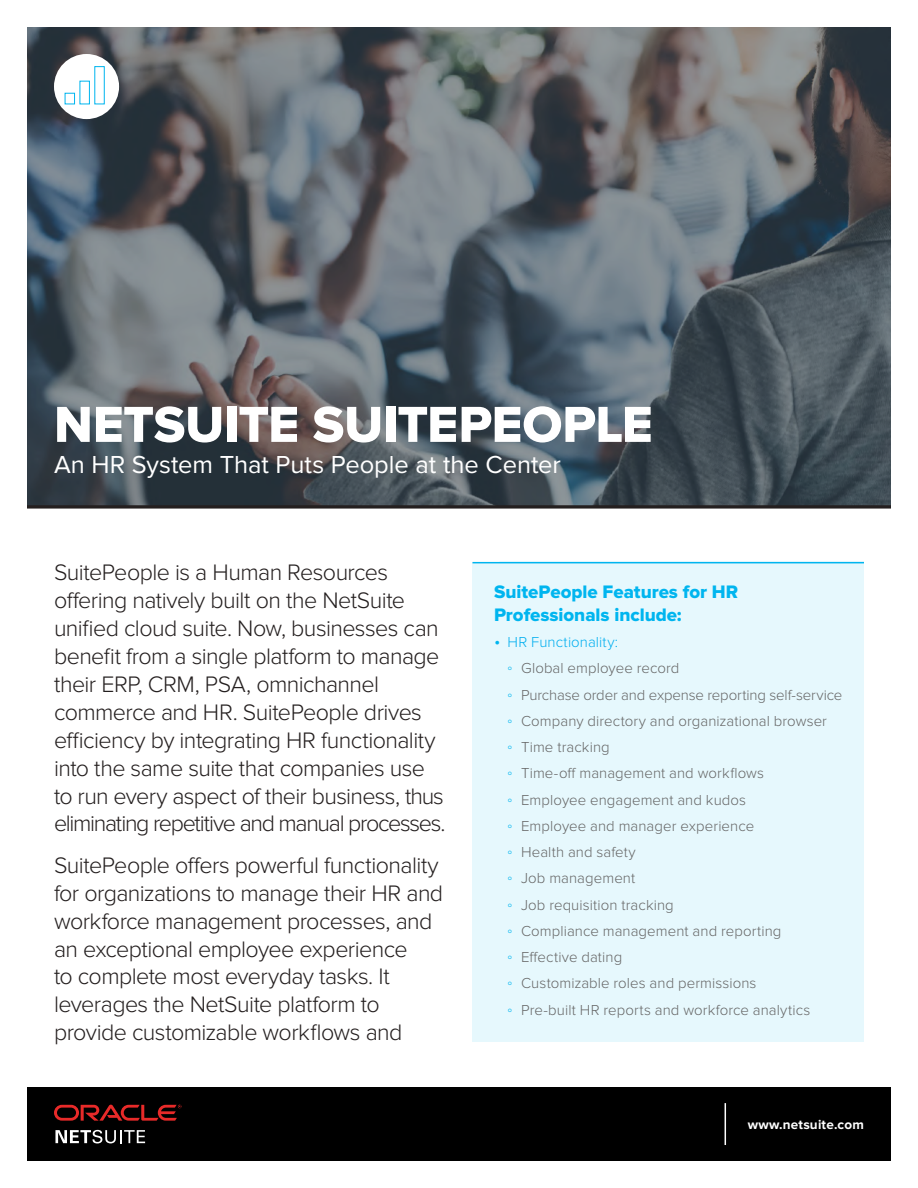
<style>
.page{position:relative;width:918px;height:1188px;background:#fff}
.page>*{position:absolute;margin:0;border:0;box-sizing:border-box;transform-origin:0 0}
.t1{font:52.5px "Proxima Nova Extrabld";letter-spacing:-.01em;color:#fff}
.t2{font:25.5px "Proxima Nova";color:#fff}
.t3{font:300 23.25px/27.9px "Proxima Nova";letter-spacing:-.025em;color:#241f1f}
.t4{font:18.75px/22.5px "Proxima Nova Extrabld";color:#00b5ef}
.t5{font:300 15px/26.2px "Proxima Nova";letter-spacing:.005em;color:#666}
.t6{font:700 13.5px "Proxima Nova";letter-spacing:.015em;color:#fff}
.s1{font-size:18px;color:#00b5ef}
.s2{color:#00aeef}
.s3{font-family:"Arial";font-weight:400;font-size:13.95px;color:#00b5ef}
</style>
<div class="page">
<div style="left:27px;top:1087px;width:864px;height:74px;background:#000"></div>
<hr style="left:725px;top:1103px;width:1px;height:42px;background:#fff">
<svg style="left:54px;top:1105px;width:127px;height:16px"></svg>
<svg style="left:55px;top:1130px;width:90px;height:13px"></svg>
<svg style="left:27px;top:27px;width:864px;height:478px;background:#5a6168"></svg>
<hr style="left:27px;top:505px;width:864px;height:3px;background:#241f1f">
<div style="left:472px;top:562px;width:392px;height:480px;background:#e6f8fd"></div>
<hr style="left:472px;top:562px;width:392px;height:1px;background:#00b5ef">
<div style="left:54px;top:54px;width:65px;height:65px;background:#fff;border-radius:50%"></div>
<div style="left:65px;top:93px;width:10px;height:11px;border:1px solid #00b5ef"></div>
<div style="left:79px;top:81px;width:11px;height:23px;border:1px solid #00b5ef"></div>
<div style="left:94px;top:66px;width:11px;height:38px;border:1px solid #00b5ef"></div>
<h1 class="t1" style="left:54px;top:394px;width:600px">NETSUITE SUITEPEOPLE</h1>
<p class="t2" style="left:54px;top:450px;width:508px">An HR System That Puts People at the Center</p>
<p class="t3" style="left:54px;top:559px;width:393px">SuitePeople is a Human Resources offering natively built on the NetSuite unified cloud suite. Now, businesses can benefit from a single platform to manage their ERP, CRM, PSA, omnichannel commerce and HR. SuitePeople drives efficiency by integrating HR functionality into the same suite that companies use to run every aspect of their business, thus eliminating repetitive and manual processes.</p>
<p class="t3" style="left:54px;top:851px;width:391px">SuitePeople offers powerful functionality for organizations to manage their HR and workforce management processes, and an exceptional employee experience<br>to complete most everyday tasks. It leverages the NetSuite platform to provide customizable workflows and</p>
<p class="t4" style="left:494px;top:581px;width:246px">SuitePeople Features for HR<br>Professionals include:</p>
<p class="t5" style="left:508px;top:629px;width:336px;text-indent:-14px"><span class="s1">•</span> <span class="s2">HR Functionality:<br></span><span class="s3">◦</span> Global employee record<br><span class="s3">◦</span> Purchase order and expense reporting self-service <span class="s3">◦</span> Company directory and organizational browser<br><span class="s3">◦</span> Time tracking<br><span class="s3">◦</span> Time-off management and workflows<br><span class="s3">◦</span> Employee engagement and kudos<br><span class="s3">◦</span> Employee and manager experience<br><span class="s3">◦</span> Health and safety<br><span class="s3">◦</span> Job management<br><span class="s3">◦</span> Job requisition tracking<br><span class="s3">◦</span> Compliance management and reporting<br><span class="s3">◦</span> Effective dating<br><span class="s3">◦</span> Customizable roles and permissions<br><span class="s3">◦</span> Pre-built HR reports and workforce analytics</p>
<p class="t6" style="left:748px;top:1117px;width:118px">www.netsuite.com</p>
</div>
